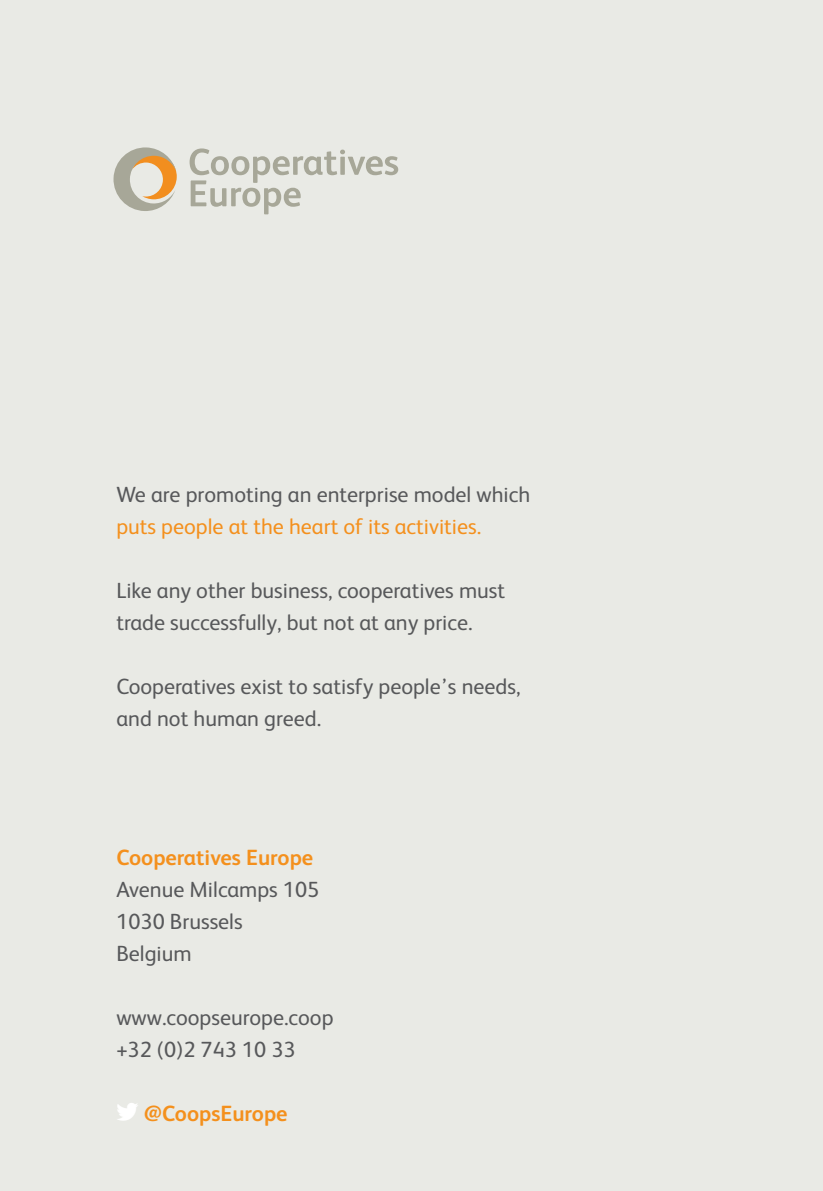
<style>
.page{position:relative;width:823px;height:1191px;background:#fff}
.page>*{position:absolute;margin:0;border:0;box-sizing:border-box;transform-origin:0 0}
.t1{font:22px/32px "FS Albert";color:#57585a}
.t2{font:700 22px "FS Albert";color:#f4901d}
.t3{font:22px "FS Albert";color:#f4901d}
.s1{font-family:"SS Social";font-weight:400;color:#fff}
</style>
<div class="page">
<div style="left:0;top:0;width:822px;height:1191px;background:#e9eae5"></div>
<svg style="left:113px;top:147px;width:64px;height:64px"></svg>
<svg style="left:189px;top:148px;width:209px;height:66px"></svg>
<p class="t1" style="left:116px;top:478px;width:415px">We are promoting an enterprise model which</p>
<p class="t3" style="left:116px;top:514px;width:366px">puts people at the heart of its activities.</p>
<p class="t1" style="left:116px;top:574px;width:390px">Like any other business, cooperatives must trade successfully, but not at any price.</p>
<p class="t1" style="left:116px;top:670px;width:405px">Cooperatives exist to satisfy people’s needs, and not human greed.</p>
<p class="t2" style="left:116px;top:844px;width:198px">Cooperatives Europe</p>
<p class="t1" style="left:116px;top:873px;width:204px">Avenue Milcamps 105<br>1030 Brussels<br>Belgium</p>
<p class="t1" style="left:116px;top:1001px;width:218px">www.coopseurope.coop +32 (0)2 743 10 33</p>
<p class="t2" style="left:116px;top:1100px;width:173px"><span class="s1">TWITTER</span> @CoopsEurope</p>
</div>
